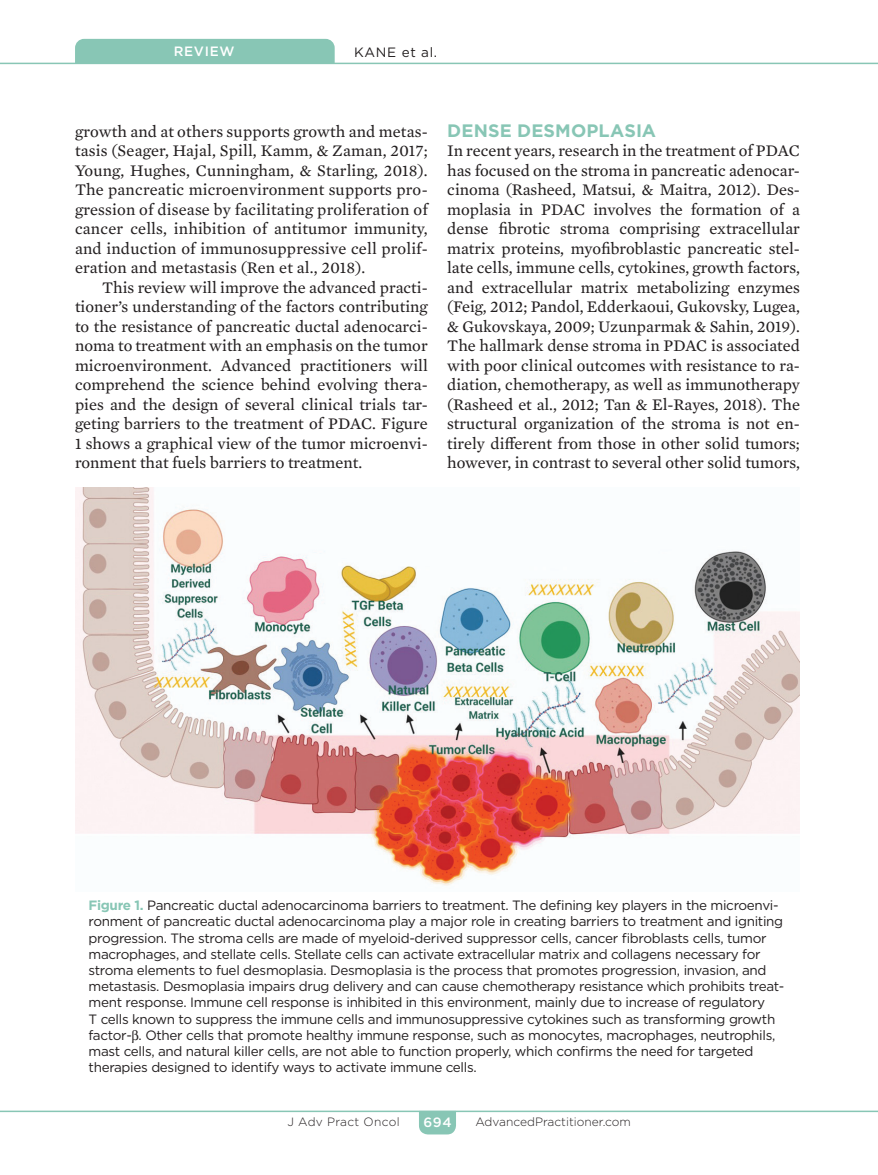
<style>
.page{position:relative;width:878px;height:1175px;background:#fff}
.page>*{position:absolute;margin:0;border:0;box-sizing:border-box;transform-origin:0 0}
.Subhead_1{font:700 18px "Gotham";letter-spacing:.005em;color:#88c6b5}
.Body_txt_no-indent{font:16.5px/19.5px "Mercury Text G2";color:#231f20;text-align:justify}
.Body_txt{font:16.5px/19.5px "Mercury Text G2";color:#231f20;text-align:justify}
.Body_txt___Drop_cap{font:16.5px/19.5px "Mercury Text G2";letter-spacing:.01em;color:#231f20;text-align:justify}
.Figure_Title{font:13.5px/16.2px "Gotham";letter-spacing:-.025em;color:#231f20}
.t1{font:500 13.5px "Gotham";letter-spacing:.05em;color:#fff}
.t2{font:300 12px "Gotham";color:#231f20}
.t3{font:300 12px "Gotham";letter-spacing:.025em;color:#231f20}
.s1{font-weight:700;color:#88c6b5}
</style>
<div class="page">
<hr style="left:0;top:1110px;width:878px;height:2px;background:#88c6b5">
<svg style="left:419px;top:1110px;width:37px;height:24px"></svg>
<hr style="left:0;top:63px;width:878px;height:1px;background:#88c6b5">
<div style="left:75px;top:39px;width:259px;height:24px;background:#88c6b5"></div>
<img style="left:75px;top:488px;width:724px;height:398px">
<p class="t1" style="left:174px;top:43px;width:62px">REVIEW</p>
<p class="Figure_Title" style="left:354px;top:43px;width:84px">KANE et al.</p>
<p class="Body_txt___Drop_cap" style="left:75px;top:120px;width:354px">growth and at others supports growth and metas&shy;tasis (Seager, Hajal, Spill, Kamm, &amp; Zaman, 2017; Young, Hughes, Cunningham, &amp; Starling, 2018).<br>The pancreatic microenvironment supports pro&shy;gression of disease by facilitating proliferation of cancer cells, inhibition of antitumor immunity, and induction of immunosuppressive cell prolif&shy;eration and metastasis (Ren et al., 2018).</p>
<p class="Body_txt" style="left:75px;top:276px;width:354px;text-indent:27px">This review will improve the advanced practi&shy;tioner’s understanding of the factors contributing to the resistance of pancreatic ductal adenocarci&shy;noma to treatment with an emphasis on the tumor microenvironment. Advanced practitioners will comprehend the science behind evolving thera&shy;pies and the design of several clinical trials tar&shy;geting barriers to the treatment of PDAC. Figure 1 shows a graphical view of the tumor microenvi&shy;ronment that fuels barriers to treatment.</p>
<p class="Subhead_1" style="left:447px;top:118px;width:210px">DENSE DESMOPLASIA</p>
<p class="Body_txt_no-indent" style="left:447px;top:140px;width:354px">In recent years, research in the treatment of PDAC has focused on the stroma in pancreatic adenocar&shy;cinoma (Rasheed, Matsui, &amp; Maitra, 2012). Des&shy;moplasia in PDAC involves the formation of a dense fibrotic stroma comprising extracellular matrix proteins, myofibroblastic pancreatic stel&shy;late cells, immune cells, cytokines, growth factors, and extracellular matrix metabolizing enzymes (Feig, 2012; Pandol, Edderkaoui, Gukovsky, Lugea, &amp; Gukovskaya, 2009; Uzunparmak &amp; Sahin, 2019).<br>The hallmark dense stroma in PDAC is associated with poor clinical outcomes with resistance to ra&shy;diation, chemotherapy, as well as immunotherapy (Rasheed et al., 2012; Tan &amp; El-Rayes, 2018). The structural organization of the stroma is not en&shy;tirely different from those in other solid tumors; however, in contrast to several other solid tumors,</p>
<p class="Figure_Title" style="left:88px;top:897px;width:697px"><span class="s1">Figure 1.</span> Pancreatic ductal adenocarcinoma barriers to treatment. The defining key players in the microenvi&shy;ronment of pancreatic ductal adenocarcinoma play a major role in creating barriers to treatment and igniting progression. The stroma cells are made of myeloid-derived suppressor cells, cancer fibroblasts cells, tumor macrophages, and stellate cells. Stellate cells can activate extracellular matrix and collagens necessary for stroma elements to fuel desmoplasia. Desmoplasia is the process that promotes progression, invasion, and metastasis. Desmoplasia impairs drug delivery and can cause chemotherapy resistance which prohibits treat&shy;ment response. Immune cell response is inhibited in this environment, mainly due to increase of regulatory<br>T cells known to suppress the immune cells and immunosuppressive cytokines such as transforming growth factor- . Other cells that promote healthy immune response, such as monocytes, macrophages, neutrophils, mast cells, and natural killer cells, are not able to function properly, which confirms the need for targeted therapies designed to identify ways to activate immune cells.</p>
<p class="t3" style="left:287px;top:1114px;width:114px">J Adv Pract Oncol</p>
<p class="t1" style="left:423px;top:1113px;width:30px">694</p>
<p class="t2" style="left:475px;top:1114px;width:157px">AdvancedPractitioner.com</p>
</div>
